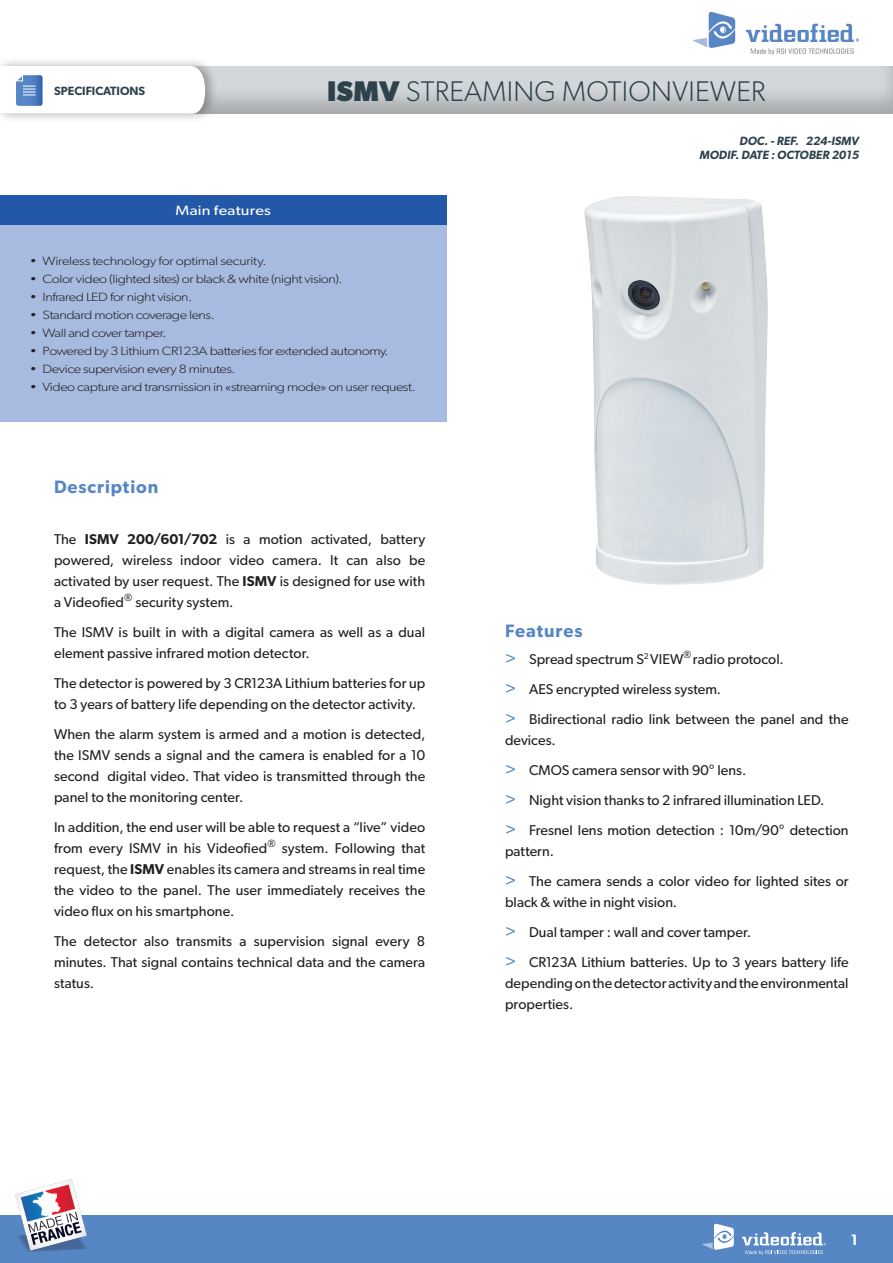
<style>
.page{position:relative;width:893px;height:1263px;background:#fff}
.page>*{position:absolute;margin:0;border:0;box-sizing:border-box;transform-origin:0 0}
.t1{font:300 28.5px "Gibson";letter-spacing:.01em;color:#2d424d}
.t2{font:600 18px "Gibson";letter-spacing:.05em;color:#5786c5}
.t3{font:600 15px "Gibson";color:#fff}
.t4{font:14.25px/21px "Gibson";letter-spacing:.005em;color:#231f20}
.t5{font:13.5px "Gibson";letter-spacing:.01em;color:#fff;scale:1.2 1}
.t6{font:300 12px "Gibson";letter-spacing:-.03em;color:#231f20;scale:1.2 1}
.t7{font:italic 600 12px/14.4px "Gibson";color:#2d424d;text-align:right}
.t8{font:600 12px "Gibson";color:#2d424d}
.s1{font-weight:700}
.s2{font-weight:600}
.s3{font-size:16.5px;color:#5786c5}
</style>
<div class="page">
<img style="left:584px;top:196px;width:184px;height:389px">
<div style="left:0;top:224px;width:446px;height:198px;background:#a7badf"></div>
<div style="left:0;top:195px;width:446px;height:29px;background:#2258a7"></div>
<div style="left:0;top:64px;width:893px;height:51px;background:#231f20;opacity:.25"></div>
<div style="left:0;top:57px;width:218px;height:66px;background:#231f20;opacity:.35"></div>
<div style="left:0;top:1215px;width:893px;height:48px;background:#5786c5"></div>
<img style="left:693px;top:13px;width:166px;height:41px">
<svg style="left:0;top:66px;width:205px;height:50px"></svg>
<svg style="left:702px;top:1223px;width:32px;height:27px"></svg>
<svg style="left:742px;top:1232px;width:84px;height:23px"></svg>
<img style="left:15px;top:1179px;width:72px;height:73px">
<p class="t8" style="left:54px;top:83px;width:92px">SPECIFICATIONS</p>
<h1 class="t1" style="left:327px;top:74px;width:440px"><span class="s1">ISMV</span> STREAMING MOTIONVIEWER</h1>
<p class="t7" style="left:700px;top:133px;width:161px">DOC. - REF. 224-ISMV<br>MODIF. DATE : OCTOBER 2015</p>
<p class="t5" style="left:175px;top:202px;width:81px">Main features</p>
<p class="t6" style="left:30px;top:254px;width:199px">• Wireless technology for optimal security.</p>
<p class="t6" style="left:30px;top:272px;width:262px">• Color video (lighted sites) or black &amp; white (night vision).</p>
<p class="t6" style="left:30px;top:290px;width:137px">• Infrared LED for night vision.</p>
<p class="t6" style="left:30px;top:308px;width:156px">• Standard motion coverage lens.</p>
<p class="t6" style="left:30px;top:326px;width:115px">• Wall and cover tamper.</p>
<p class="t6" style="left:30px;top:344px;width:300px">• Powered by 3 Lithium CR123A batteries for extended autonomy.</p>
<p class="t6" style="left:30px;top:362px;width:173px">• Device supervision every 8 minutes.</p>
<p class="t6" style="left:30px;top:380px;width:323px">• Video capture and transmission in «streaming mode» on user request.</p>
<p class="t2" style="left:54px;top:476px;width:106px">Description</p>
<p class="t4" style="left:54px;top:528px;width:373px;text-align:justify">The <span class="s2">ISMV 200/601/702</span> is a motion activated, battery powered, wireless indoor video camera. It can also be activated by user request. The <span class="s2">ISMV</span> is designed for use with a Videofied<sup>®</sup> security system.</p>
<p class="t4" style="left:54px;top:621px;width:373px">The ISMV is built in with a digital camera as well as a dual element passive infrared motion detector.</p>
<p class="t4" style="left:54px;top:672px;width:373px">The detector is powered by 3 CR123A Lithium batteries for up to 3 years of battery life depending on the detector activity.</p>
<p class="t4" style="left:54px;top:723px;width:373px;text-align:justify">When the alarm system is armed and a motion is detected, the ISMV sends a signal and the camera is enabled for a 10 second digital video. That video is transmitted through the panel to the monitoring center.</p>
<p class="t4" style="left:54px;top:816px;width:373px;text-align:justify">In addition, the end user will be able to request a “live” video from every ISMV in his Videofied<sup>®</sup> system. Following that request, the <span class="s2">ISMV</span> enables its camera and streams in real time the video to the panel. The user immediately receives the video flux on his smartphone.</p>
<p class="t4" style="left:54px;top:930px;width:373px;text-align:justify">The detector also transmits a supervision signal every 8 minutes. That signal contains technical data and the camera status.</p>
<p class="t2" style="left:505px;top:620px;width:79px">Features</p>
<p class="t4" style="left:505px;top:644px;width:345px;line-height:30px"><span class="s3">&gt;</span> Spread spectrum S<sup>2</sup> VIEW<sup>®</sup>radio protocol.<br><span class="s3">&gt;</span> AES encrypted wireless system.<br><span class="s3">&gt;</span> Bidirectional radio link between the panel and the</p>
<p class="t4" style="left:505px;top:725px;width:345px;line-height:30px">devices.<br><span class="s3">&gt;</span> CMOS camera sensor with 90° lens.<br><span class="s3">&gt;</span> Night vision thanks to 2 infrared illumination LED.<br><span class="s3">&gt;</span> Fresnel lens motion detection : 10m/90° detection</p>
<p class="t4" style="left:505px;top:836px;width:345px;line-height:30px">pattern.<br><span class="s3">&gt;</span> The camera sends a color video for lighted sites or</p>
<p class="t4" style="left:505px;top:887px;width:345px;line-height:30px">black &amp; withe in night vision.<br><span class="s3">&gt;</span> Dual tamper : wall and cover tamper.<br><span class="s3">&gt;</span> CR123A Lithium batteries. Up to 3 years battery life</p>
<p class="t4" style="left:505px;top:972px;width:345px">depending on the detector activity and the environmental properties.</p>
<p class="t3" style="left:851px;top:1231px;width:9px">1</p>
</div>
